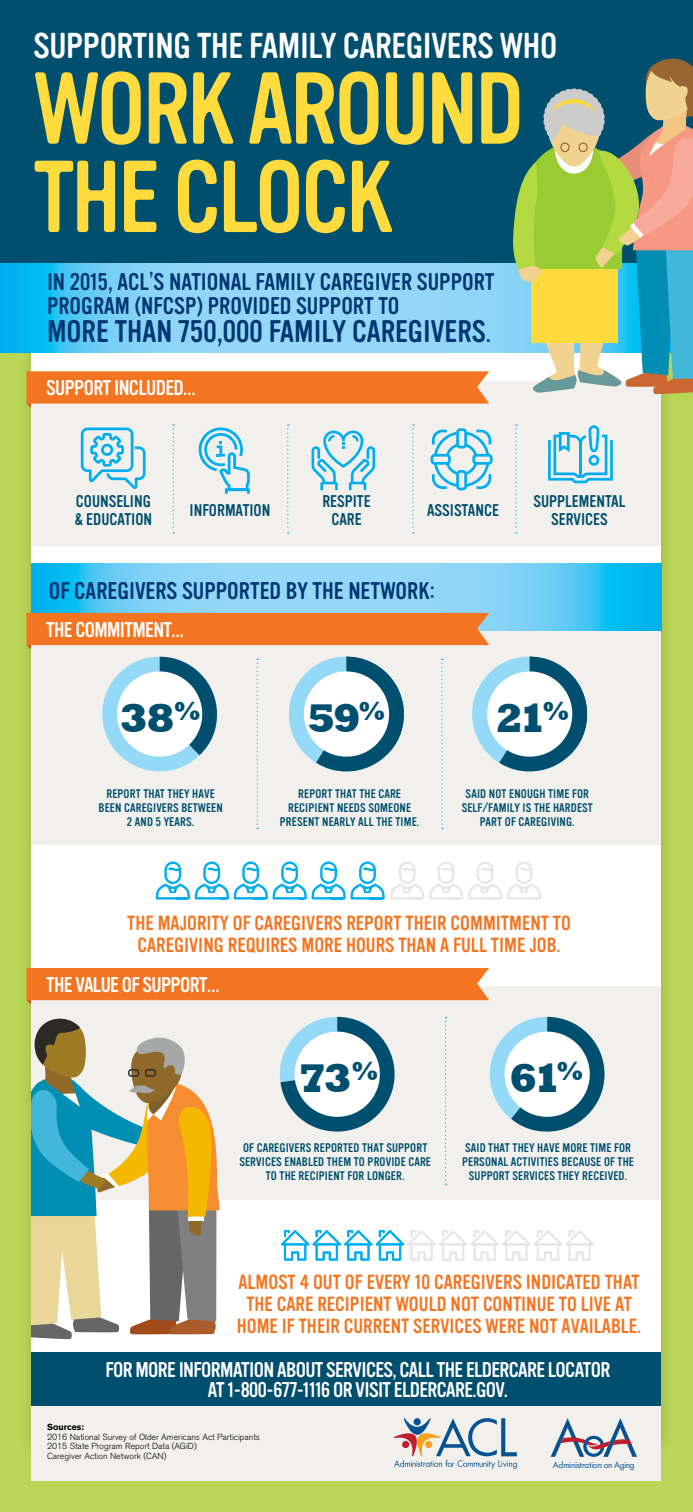
<style>
.page{position:relative;width:693px;height:1512px;background:#fff}
.page>*{position:absolute;margin:0;border:0;box-sizing:border-box;transform-origin:0 0}
.t1{font:99.92px/88.4px "Vinyl OT";letter-spacing:-.03em;color:#ffdb3d}
.t2{font:800 41.12px "Rockwell";letter-spacing:-.08em;color:#004f6e}
.t3{font:35.26px "Vinyl OT";letter-spacing:-.01em;color:#fff}
.t4{font:30.62px "Vinyl OT";color:#003674}
.t5{font:23.62px/24.5px "Vinyl OT";color:#003674}
.t6{font:20.91px/20.1px "Vinyl OT";letter-spacing:-.03em;color:#fff;text-align:center}
.t7{font:20.12px/21.9px "Vinyl OT";color:#f47521;text-align:center}
.t8{font:16.62px/18.4px "Vinyl OT";color:#004f6e;text-align:center}
.t9{font:12.25px/14px "Vinyl OT";letter-spacing:.01em;color:#004f6e;text-align:center}
.t10{font:300 8.75px/9.6px "Akzidenz Grotesk BE";color:#000}
.t11{font:700 8.75px "Akzidenz Grotesk BE";color:#000}
.t12{font:8.4px "Futura";letter-spacing:-.035em;color:#075290}
.s1{font-size:25.38px}
</style>
<div class="page">
<div style="left:0;top:292px;width:693px;height:1220px;background:#bad656"></div>
<div style="left:18px;top:271px;width:657px;height:1187px;background:#b5d053"></div>
<div style="left:32px;top:285px;width:630px;height:1160px;background:#fff"></div>
<div style="left:32px;top:382px;width:630px;height:164px;background:#f1f0ed"></div>
<div style="left:32px;top:987px;width:630px;height:213px;background:#f1f0ed"></div>
<div style="left:32px;top:1353px;width:630px;height:127px;background:#f1f0ed"></div>
<svg style="left:0;top:262px;width:513px;height:91px;background:#79cff3"></svg>
<svg style="left:32px;top:564px;width:630px;height:68px;background:#69cdf4"></svg>
<div style="left:0;top:0;width:693px;height:262px;background:#004f6e"></div>
<div style="left:32px;top:1353px;width:630px;height:53px;background:#004f6e"></div>
<svg style="left:173px;top:424px;width:1px;height:110px"></svg>
<svg style="left:287px;top:424px;width:2px;height:110px"></svg>
<svg style="left:412px;top:424px;width:2px;height:110px"></svg>
<svg style="left:515px;top:424px;width:2px;height:110px"></svg>
<svg style="left:199px;top:427px;width:51px;height:67px"></svg>
<svg style="left:431px;top:428px;width:62px;height:62px"></svg>
<svg style="left:81px;top:428px;width:65px;height:61px"></svg>
<svg style="left:312px;top:431px;width:63px;height:59px"></svg>
<svg style="left:548px;top:425px;width:65px;height:58px"></svg>
<svg style="left:26px;top:371px;width:463px;height:38px;background:#f38942"></svg>
<svg style="left:513px;top:58px;width:180px;height:337px"></svg>
<svg style="left:32px;top:1018px;width:187px;height:322px"></svg>
<svg style="left:281px;top:1230px;width:313px;height:31px"></svg>
<svg style="left:155px;top:861px;width:386px;height:39px"></svg>
<svg style="left:26px;top:968px;width:463px;height:37px;background:#f3863d"></svg>
<div style="left:32px;top:632px;width:630px;height:213px;background:#f1f0ed"></div>
<svg style="left:257px;top:659px;width:1px;height:170px"></svg>
<svg style="left:441px;top:659px;width:2px;height:170px"></svg>
<svg style="left:472px;top:657px;width:115px;height:115px"></svg>
<div style="left:487px;top:671px;width:85px;height:86px;background:#fff;border-radius:50%"></div>
<svg style="left:289px;top:657px;width:115px;height:115px"></svg>
<div style="left:304px;top:671px;width:85px;height:86px;background:#fff;border-radius:50%"></div>
<svg style="left:102px;top:657px;width:115px;height:115px"></svg>
<div style="left:117px;top:671px;width:85px;height:86px;background:#fff;border-radius:50%"></div>
<svg style="left:445px;top:1017px;width:2px;height:168px"></svg>
<svg style="left:279px;top:1017px;width:116px;height:115px"></svg>
<div style="left:295px;top:1032px;width:85px;height:85px;background:#fff;border-radius:50%"></div>
<svg style="left:489px;top:1017px;width:116px;height:115px"></svg>
<div style="left:505px;top:1032px;width:85px;height:85px;background:#fff;border-radius:50%"></div>
<svg style="left:26px;top:613px;width:463px;height:37px;background:#f2863e"></svg>
<svg style="left:394px;top:1418px;width:123px;height:51px"></svg>
<svg style="left:551px;top:1418px;width:86px;height:39px"></svg>
<h3 class="t3" style="left:34px;top:26px;width:525px">SUPPORTING THE FAMILY CAREGIVERS WHO</h3>
<h1 class="t1" style="left:34px;top:67px;width:492px">WORK AROUND<br>THE CLOCK</h1>
<h3 class="t5" style="left:47px;top:270px;width:449px">IN 2015, ACL’S NATIONAL FAMILY CAREGIVER SUPPORT<br>PROGRAM (NFCSP) PROVIDED SUPPORT TO</h3>
<h3 class="t4" style="left:47px;top:314px;width:446px">MORE THAN 750,000 FAMILY CAREGIVERS<span class="s1">.</span></h3>
<h3 class="t6" style="left:46px;top:378px;width:151px">SUPPORT INCLUDED…</h3>
<h3 class="t8" style="left:75px;top:492px;width:79px;text-align:left">COUNSELING &amp; EDUCATION</h3>
<h3 class="t8" style="left:190px;top:501px;width:82px">INFORMATION</h3>
<h3 class="t8" style="left:322px;top:492px;width:50px">RESPITE<br>CARE</h3>
<h3 class="t8" style="left:427px;top:501px;width:73px">ASSISTANCE</h3>
<h3 class="t8" style="left:534px;top:492px;width:93px">SUPPLEMENTAL<br>SERVICES</h3>
<h3 class="t5" style="left:49px;top:579px;width:388px">OF CAREGIVERS SUPPORTED BY THE NETWORK:</h3>
<h3 class="t6" style="left:46px;top:620px;width:139px">THE COMMITMENT…</h3>
<h2 class="t2" style="left:120px;top:694px;width:82px">38<sup>%</sup></h2>
<h2 class="t2" style="left:308px;top:694px;width:79px">59<sup>%</sup></h2>
<h2 class="t2" style="left:495px;top:694px;width:75px">21<sup>%</sup></h2>
<p class="t9" style="left:99px;top:787px;width:126px">REPORT THAT THEY HAVE<br>BEEN CAREGIVERS BETWEEN<br>2 AND 5 YEARS.</p>
<p class="t9" style="left:280px;top:787px;width:141px">REPORT THAT THE CARE<br>RECIPIENT NEEDS SOMEONE<br>PRESENT NEARLY ALL THE TIME.</p>
<p class="t9" style="left:462px;top:787px;width:133px">SAID NOT ENOUGH TIME FOR<br>SELF/FAMILY IS THE HARDEST<br>PART OF CAREGIVING.</p>
<h3 class="t7" style="left:127px;top:913px;width:445px">THE MAJORITY OF CAREGIVERS REPORT THEIR COMMITMENT TO<br>CAREGIVING REQUIRES MORE HOURS THAN A FULL TIME JOB.</h3>
<h3 class="t6" style="left:46px;top:975px;width:175px">THE VALUE OF SUPPORT…</h3>
<h2 class="t2" style="left:299px;top:1055px;width:80px">73<sup>%</sup></h2>
<p class="t9" style="left:239px;top:1141px;width:193px">OF CAREGIVERS REPORTED THAT SUPPORT<br>SERVICES ENABLED THEM TO PROVIDE CARE<br>TO THE RECIPIENT FOR LONGER.</p>
<h2 class="t2" style="left:509px;top:1055px;width:75px">61<sup>%</sup></h2>
<p class="t9" style="left:462px;top:1141px;width:173px">SAID THAT THEY HAVE MORE TIME FOR<br>PERSONAL ACTIVITIES BECAUSE OF THE<br>SUPPORT SERVICES THEY RECEIVED.</p>
<h3 class="t7" style="left:237px;top:1272px;width:406px">ALMOST 4 OUT OF EVERY 10 CAREGIVERS INDICATED THAT<br>THE CARE RECIPIENT WOULD NOT CONTINUE TO LIVE AT<br>HOME IF THEIR CURRENT SERVICES WERE NOT AVAILABLE.</h3>
<h3 class="t6" style="left:105px;top:1360px;width:507px">FOR MORE INFORMATION ABOUT SERVICES, CALL THE ELDERCARE LOCATOR<br>AT 1-800-677-1116 OR VISIT ELDERCARE.GOV.</h3>
<p class="t11" style="left:47px;top:1422px;width:38px">Sources:</p>
<p class="t10" style="left:47px;top:1432px;width:214px">2016 National Survey of Older Americans Act Participants<br>2015 State Program Report Data (AGiD)<br>Caregiver Action Network (CAN)</p>
<p class="t12" style="left:553px;top:1459px;width:84px">Administration on Aging</p>
</div>
